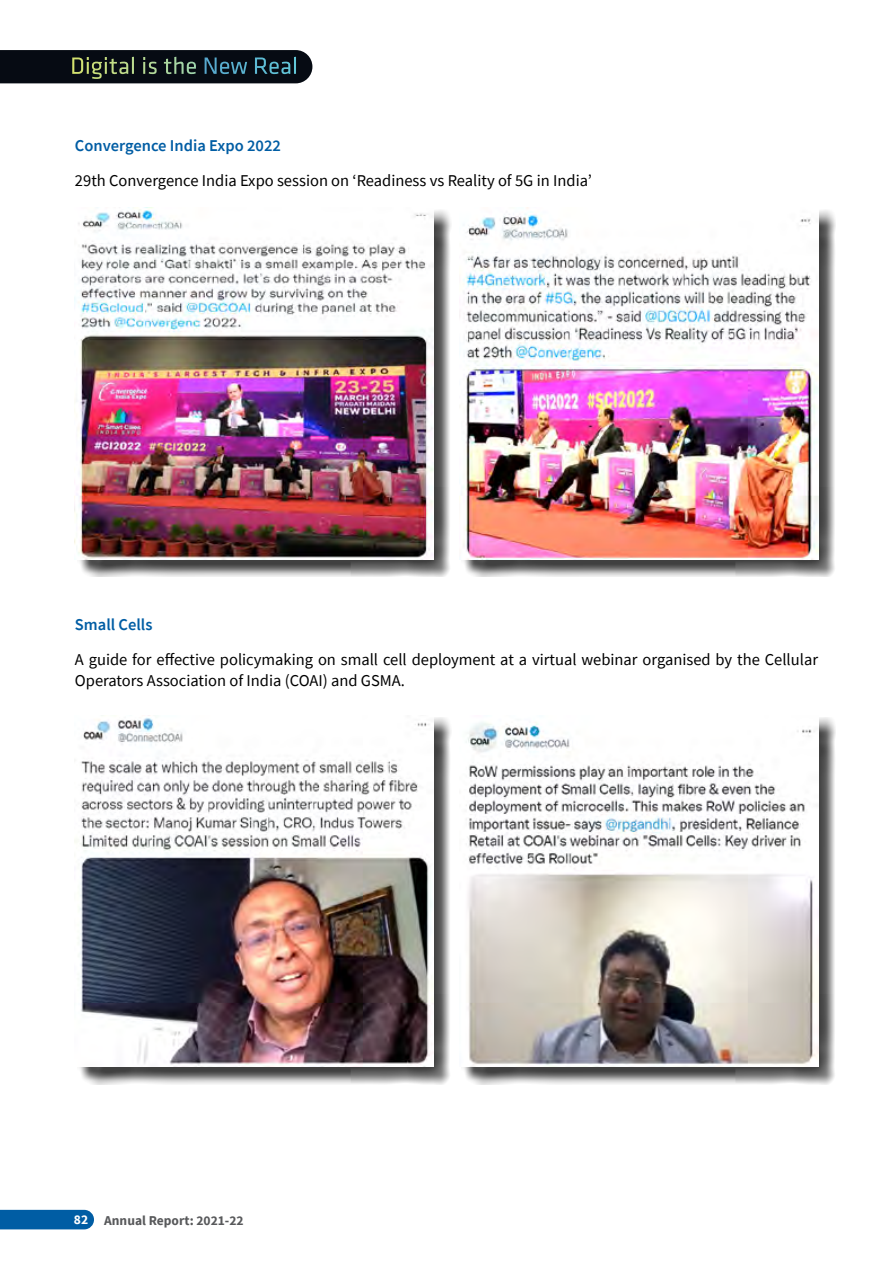
<style>
.page{position:relative;width:893px;height:1263px;background:#fff}
.page>*{position:absolute;margin:0;border:0;box-sizing:border-box;transform-origin:0 0}
.t1{font:16.5px/21px "Source Sans Pro";color:#000}
.t2{font:600 16.5px "Source Sans Pro";color:#005da4}
.t3{font:700 13.5px "Source Sans Pro";color:#58595b}
.s1{color:#fff}
</style>
<div class="page">
<div style="left:0;top:1210px;width:94px;height:19px;background:#005da4"></div>
<svg style="left:0;top:50px;width:312px;height:33px;background:#172225"></svg>
<div style="left:77px;top:210px;width:375px;height:367px;background:#000;opacity:.75"></div>
<img style="left:75px;top:208px;width:359px;height:351px">
<div style="left:77px;top:717px;width:375px;height:368px;background:#000;opacity:.75"></div>
<img style="left:75px;top:715px;width:359px;height:352px">
<div style="left:462px;top:210px;width:374px;height:367px;background:#000;opacity:.75"></div>
<img style="left:459px;top:208px;width:359px;height:351px">
<div style="left:462px;top:717px;width:374px;height:368px;background:#000;opacity:.75"></div>
<img style="left:462px;top:717px;width:356px;height:350px">
<p class="t2" style="left:75px;top:135px;width:208px">Convergence India Expo 2022</p>
<p class="t1" style="left:75px;top:170px;width:518px">29th Convergence India Expo session on ‘Readiness vs Reality of 5G in India’</p>
<p class="t2" style="left:75px;top:614px;width:79px">Small Cells</p>
<p class="t1" style="left:75px;top:649px;width:745px">A guide for effective policymaking on small cell deployment at a virtual webinar organised by the Cellular<br>Operators Association of India (COAI) and GSMA.</p>
<p class="t3" style="left:74px;top:1211px;width:171px"><span class="s1">82</span> Annual Report: 2021-22</p>
</div>
